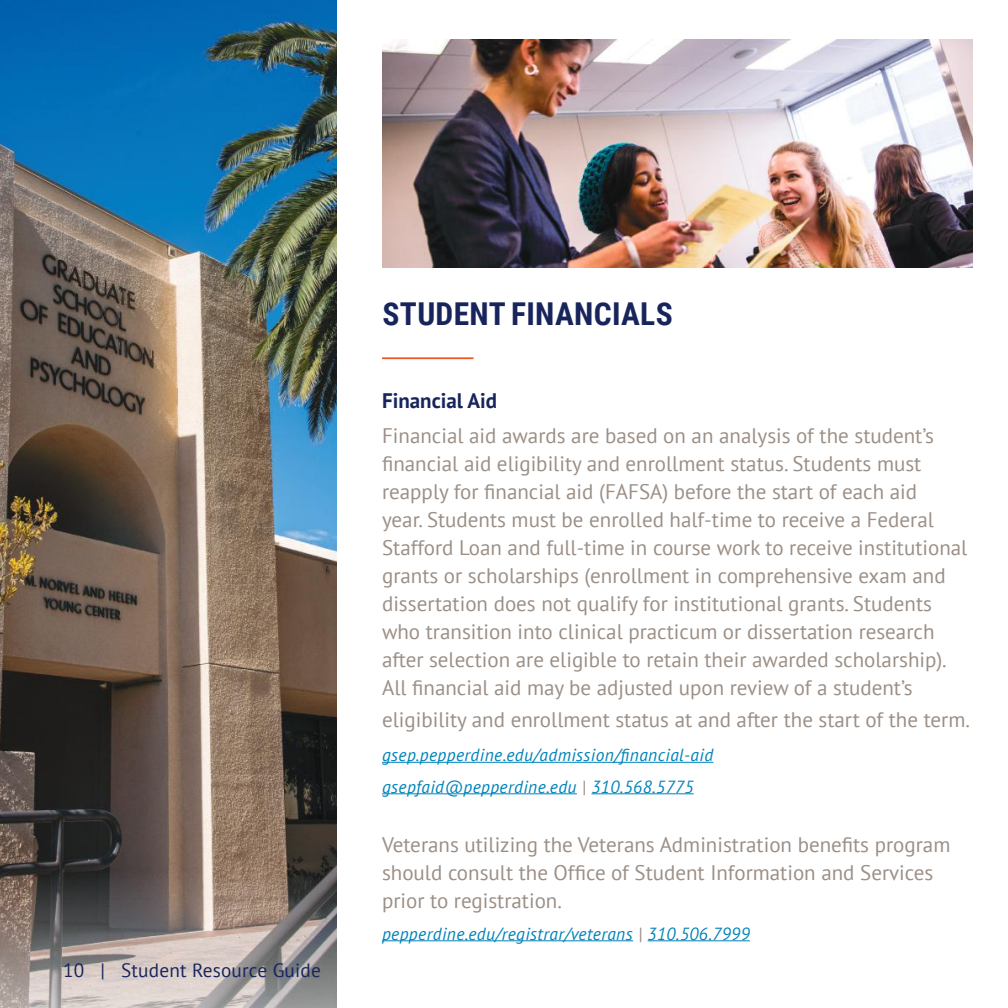
<style>
.page{position:relative;width:1008px;height:1008px;background:#fff}
.page>*{position:absolute;margin:0;border:0;box-sizing:border-box;transform-origin:0 0}
.t1{font:700 31.5px "Roboto Condensed";letter-spacing:.01em;color:#18255c}
.t2{font:21px/28px "PT Sans";color:#9b8f86}
.t3{font:700 21px "PT Sans";color:#18255c}
.t4{font:19.25px "PT Sans";letter-spacing:.01em;color:#18255c}
.t5{font:italic 17.5px/31.5px "PT Sans";letter-spacing:.02em;color:#0083ba}
.s1{color:#9b8f86}
</style>
<div class="page">
<hr style="left:382px;top:762px;width:331px;height:1px;background:#0083ba">
<hr style="left:382px;top:793px;width:195px;height:1px;background:#0083ba">
<hr style="left:591px;top:793px;width:103px;height:1px;background:#0083ba">
<hr style="left:382px;top:940px;width:251px;height:1px;background:#0083ba">
<hr style="left:648px;top:940px;width:102px;height:1px;background:#0083ba">
<hr style="left:382px;top:357px;width:91px;height:2px;background:#ea5624">
<img style="left:0;top:0;width:337px;height:1008px">
<img style="left:382px;top:39px;width:591px;height:229px">
<p class="t4" style="left:63px;top:958px;width:259px">10 | Student Resource Guide</p>
<h1 class="t1" style="left:383px;top:292px;width:292px">STUDENT FINANCIALS</h1>
<p class="t3" style="left:382px;top:386px;width:117px">Financial Aid</p>
<p class="t2" style="left:382px;top:422px;width:587px">Financial aid awards are based on an analysis of the student’s financial aid eligibility and enrollment status. Students must reapply for financial aid (FAFSA) before the start of each aid<br>year. Students must be enrolled half-time to receive a Federal Stafford Loan and full-time in course work to receive institutional grants or scholarships (enrollment in comprehensive exam and dissertation does not qualify for institutional grants. Students who transition into clinical practicum or dissertation research after selection are eligible to retain their awarded scholarship).<br>All financial aid may be adjusted upon review of a student’s</p>
<p class="t2" style="left:382px;top:705px;width:589px">eligibility and enrollment status at and after the start of the term.</p>
<p class="t5" style="left:382px;top:739px;width:333px">gsep.pepperdine.edu/admission/financial-aid gsepfaid@pepperdine.edu <span class="s1">|</span> 310.568.5775</p>
<p class="t2" style="left:382px;top:830px;width:570px">Veterans utilizing the Veterans Administration benefits program should consult the Office of Student Information and Services prior to registration.</p>
<p class="t5" style="left:382px;top:917px;width:369px">pepperdine.edu/registrar/veterans <span class="s1">|</span> 310.506.7999</p>
</div>
